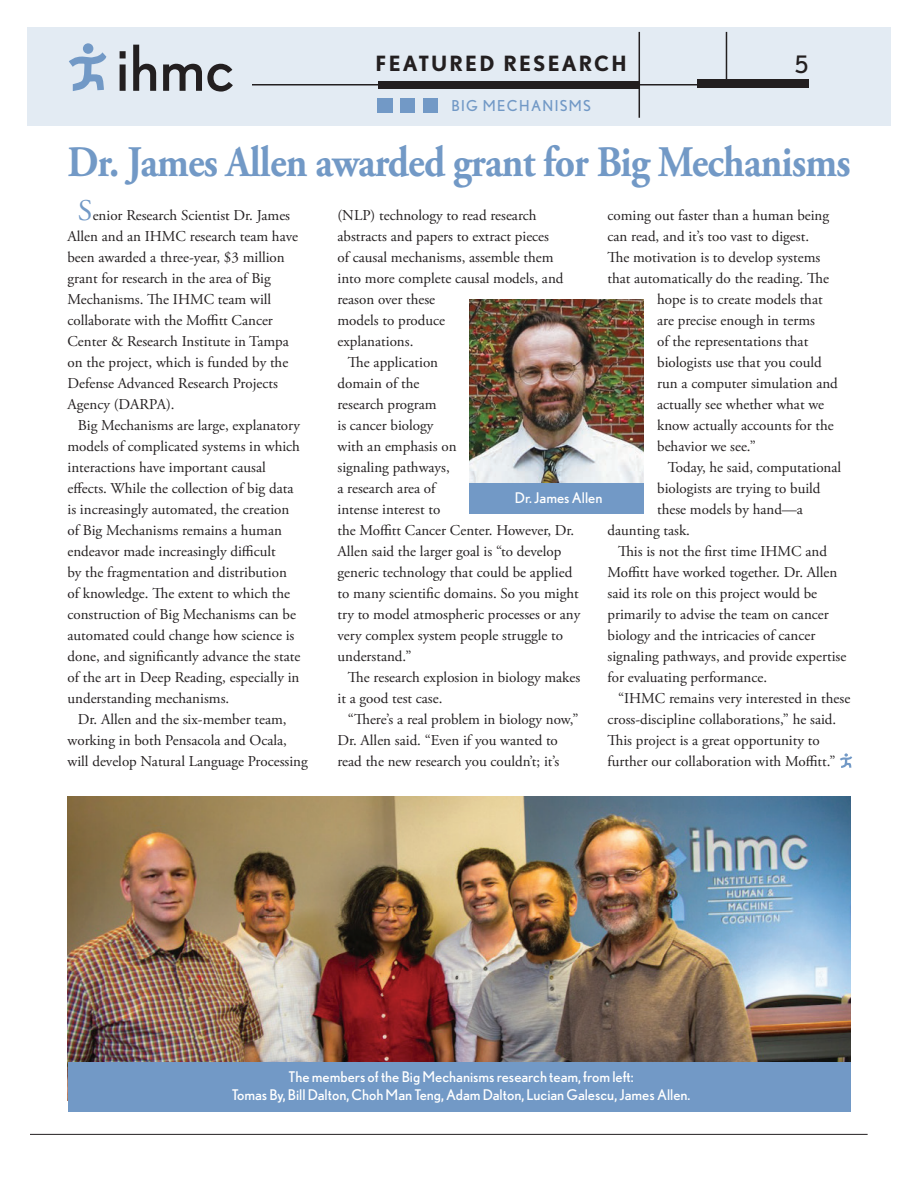
<style>
.page{position:relative;width:918px;height:1188px;background:#fff}
.page>*{position:absolute;margin:0;border:0;box-sizing:border-box;transform-origin:0 0}
.t1{font:700 43.5px "Adobe Garamond Pro";letter-spacing:-.02em;color:#7299c6;scale:.91 1}
.t2{font:24px "Nobel";color:#231f20}
.t3{font:700 21px "Nobel";letter-spacing:.1em;color:#231f20}
.t4{font:15px/21px "Adobe Garamond Pro";color:#231f20}
.t5{font:15px "Nobel";letter-spacing:.09em;color:#7299c6}
.t6{font:14.7px/17.7px "Nobel";color:#fff;text-align:center}
.s1{font-size:30px;color:#7299c6}
</style>
<div class="page">
<div style="left:27px;top:27px;width:864px;height:99px;background:#e3ebf3"></div>
<div style="left:698px;top:80px;width:111px;height:8px;background:#231f20"></div>
<div style="left:83px;top:43px;width:10px;height:11px;background:#7299c6;border-radius:50%"></div>
<svg style="left:69px;top:52px;width:37px;height:39px"></svg>
<svg style="left:120px;top:51px;width:6px;height:40px"></svg>
<svg style="left:133px;top:45px;width:23px;height:46px"></svg>
<svg style="left:163px;top:64px;width:70px;height:28px"></svg>
<hr style="left:30px;top:1134px;width:838px;height:1px;background:#231f20">
<div style="left:378px;top:81px;width:261px;height:8px;background:#231f20"></div>
<hr style="left:252px;top:84px;width:471px;height:2px;background:#231f20">
<hr style="left:726px;top:32px;width:1px;height:50px;background:#231f20">
<hr style="left:639px;top:32px;width:1px;height:86px;background:#231f20">
<div style="left:378px;top:98px;width:15px;height:15px;background:#7299c6"></div>
<div style="left:400px;top:98px;width:15px;height:15px;background:#7299c6"></div>
<div style="left:423px;top:98px;width:15px;height:15px;background:#7299c6"></div>
<img style="left:68px;top:796px;width:782px;height:266px">
<div style="left:68px;top:1062px;width:782px;height:49px;background:#7299c6"></div>
<svg style="left:840px;top:753px;width:12px;height:15px"></svg>
<img style="left:469px;top:300px;width:175px;height:183px">
<div style="left:469px;top:483px;width:175px;height:30px;background:#7299c6"></div>
<h3 class="t3" style="left:376px;top:51px;width:252px">FEATURED RESEARCH</h3>
<p class="t5" style="left:451px;top:97px;width:141px">BIG MECHANISMS</p>
<h2 class="t2" style="left:795px;top:50px;width:15px">5</h2>
<h1 class="t1" style="left:68px;top:136px;width:862px">Dr. James Allen awarded grant for Big Mechanisms</h1>
<p class="t4" style="left:67px;top:205px;width:232px;text-indent:10px"><span class="s1">S</span>enior Research Scientist Dr. James Allen and an IHMC research team have been awarded a three-year, $3 million grant for research in the area of Big Mechanisms. The IHMC team will collaborate with the Moffitt Cancer Center &amp; Research Institute in Tampa on the project, which is funded by the Defense Advanced Research Projects Agency (DARPA).</p>
<p class="t4" style="left:67px;top:415px;width:234px;text-indent:10px">Big Mechanisms are large, explanatory models of complicated systems in which interactions have important causal effects. While the collection of big data is increasingly automated, the creation of Big Mechanisms remains a human endeavor made increasingly difficult<br>by the fragmentation and distribution of knowledge. The extent to which the construction of Big Mechanisms can be automated could change how science is done, and significantly advance the state of the art in Deep Reading, especially in understanding mechanisms.</p>
<p class="t4" style="left:67px;top:709px;width:242px;text-indent:10px">Dr. Allen and the six-member team, working in both Pensacola and Ocala, will develop Natural Language Processing</p>
<p class="t4" style="left:337px;top:205px;width:201px">(NLP) technology to read research</p>
<p class="t4" style="left:337px;top:226px;width:213px">abstracts and papers to extract pieces</p>
<p class="t4" style="left:337px;top:247px;width:218px">of causal mechanisms, assemble them</p>
<p class="t4" style="left:337px;top:268px;width:228px">into more complete causal models, and</p>
<p class="t4" style="left:337px;top:289px;width:99px">reason over these</p>
<p class="t4" style="left:337px;top:310px;width:109px">models to produce</p>
<p class="t4" style="left:337px;top:331px;width:77px">explanations.</p>
<p class="t4" style="left:348px;top:352px;width:92px">The application</p>
<p class="t4" style="left:337px;top:373px;width:83px">domain of the</p>
<p class="t4" style="left:337px;top:394px;width:101px">research program</p>
<p class="t4" style="left:337px;top:415px;width:97px">is cancer biology</p>
<p class="t4" style="left:337px;top:436px;width:121px">with an emphasis on</p>
<p class="t4" style="left:337px;top:457px;width:114px">signaling pathways,</p>
<p class="t4" style="left:337px;top:478px;width:100px">a research area of</p>
<p class="t4" style="left:337px;top:499px;width:104px">intense interest to</p>
<p class="t4" style="left:337px;top:520px;width:238px">the Moffitt Cancer Center. However, Dr.</p>
<p class="t4" style="left:337px;top:541px;width:225px">Allen said the larger goal is “to develop</p>
<p class="t4" style="left:337px;top:562px;width:236px">generic technology that could be applied</p>
<p class="t4" style="left:337px;top:583px;width:243px">to many scientific domains. So you might</p>
<p class="t4" style="left:337px;top:604px;width:244px">try to model atmospheric processes or any</p>
<p class="t4" style="left:337px;top:625px;width:227px">very complex system people struggle to</p>
<p class="t4" style="left:337px;top:646px;width:76px">understand.”</p>
<p class="t4" style="left:348px;top:667px;width:234px">The research explosion in biology makes</p>
<p class="t4" style="left:337px;top:688px;width:107px">it a good test case.</p>
<p class="t4" style="left:348px;top:709px;width:232px">“There’s a real problem in biology now,”</p>
<p class="t4" style="left:337px;top:730px;width:222px">Dr. Allen said. “Even if you wanted to</p>
<p class="t4" style="left:337px;top:751px;width:223px">read the new research you couldn’t; it’s</p>
<p class="t4" style="left:608px;top:205px;width:223px">coming out faster than a human being</p>
<p class="t4" style="left:608px;top:226px;width:203px">can read, and it’s too vast to digest.</p>
<p class="t4" style="left:608px;top:247px;width:214px">The motivation is to develop systems</p>
<p class="t4" style="left:608px;top:268px;width:223px">that automatically do the reading. The</p>
<p class="t4" style="left:657px;top:289px;width:167px">hope is to create models that</p>
<p class="t4" style="left:657px;top:310px;width:159px">are precise enough in terms</p>
<p class="t4" style="left:657px;top:331px;width:153px">of the representations that</p>
<p class="t4" style="left:657px;top:352px;width:166px">biologists use that you could</p>
<p class="t4" style="left:657px;top:373px;width:182px">run a computer simulation and</p>
<p class="t4" style="left:657px;top:394px;width:168px">actually see whether what we</p>
<p class="t4" style="left:657px;top:415px;width:178px">know actually accounts for the</p>
<p class="t4" style="left:657px;top:436px;width:100px">behavior we see.”</p>
<p class="t4" style="left:668px;top:457px;width:175px">Today, he said, computational</p>
<p class="t4" style="left:657px;top:478px;width:165px">biologists are trying to build</p>
<p class="t4" style="left:657px;top:499px;width:147px">these models by hand—a</p>
<p class="t4" style="left:608px;top:520px;width:84px">daunting task.</p>
<p class="t4" style="left:618px;top:541px;width:210px">This is not the first time IHMC and</p>
<p class="t4" style="left:608px;top:562px;width:231px">Moffitt have worked together. Dr. Allen</p>
<p class="t4" style="left:608px;top:583px;width:211px">said its role on this project would be</p>
<p class="t4" style="left:608px;top:604px;width:223px">primarily to advise the team on cancer</p>
<p class="t4" style="left:608px;top:625px;width:209px">biology and the intricacies of cancer</p>
<p class="t4" style="left:608px;top:646px;width:240px">signaling pathways, and provide expertise</p>
<p class="t4" style="left:608px;top:667px;width:161px">for evaluating performance.</p>
<p class="t4" style="left:618px;top:688px;width:234px">“IHMC remains very interested in these</p>
<p class="t4" style="left:608px;top:709px;width:230px">cross-discipline collaborations,” he said.</p>
<p class="t4" style="left:608px;top:730px;width:214px">This project is a great opportunity to</p>
<p class="t4" style="left:608px;top:751px;width:230px">further our collaboration with Moffitt.”</p>
<p class="t6" style="left:515px;top:488px;width:89px">Dr. James Allen</p>
<p class="t6" style="left:232px;top:1068px;width:460px">The members of the Big Mechanisms research team, from left:<br>Tomas By, Bill Dalton, Choh Man Teng, Adam Dalton, Lucian Galescu, James Allen.</p>
</div>
